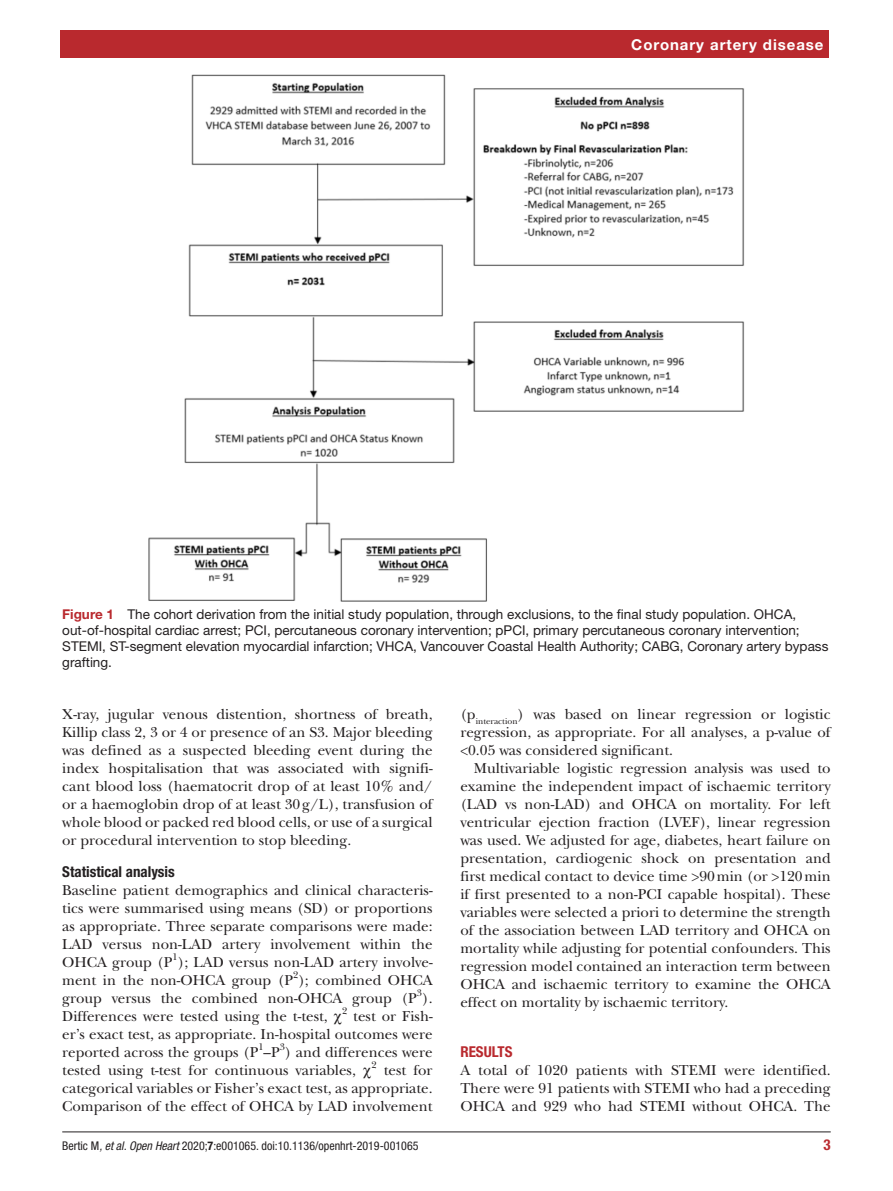
<style>
.page{position:relative;width:893px;height:1191px;background:#fff}
.page>*{position:absolute;margin:0;border:0;box-sizing:border-box;transform-origin:0 0}
.t1{font:15px/18px "New Baskerville";color:#231f20;text-align:justify}
.t2{font:700 15px "Helvetica Neue LT Std";letter-spacing:.065em;color:#fff}
.t3{font:700 condensed 15px "Helvetica Neue LT Std";color:#231f20}
.t4{font:700 condensed 15px "Helvetica Neue LT Std";color:#b9292e}
.t5{font:13.5px/16.2px "Helvetica Neue LT Std";color:#231f20}
.t6{font:condensed 12px "Helvetica Neue LT Std";color:#231f20}
.t7{font:9.9px "New Baskerville";color:#231f20}
.s1{font-weight:700;color:#b9292e}
.s2{font-style:italic}
.s3{font-weight:700}
</style>
<div class="page">
<hr style="left:62px;top:1131px;width:769px;height:1px;background:#231f20">
<div style="left:61px;top:31px;width:768px;height:27px;background:#b9292e"></div>
<img style="left:149px;top:74px;width:595px;height:527px">
<p class="t2" style="left:631px;top:35px;width:194px">Coronary artery disease</p>
<p class="t5" style="left:62px;top:606px;width:768px"><span class="s1">Figure 1</span> The cohort derivation from the initial study population, through exclusions, to the final study population. OHCA, out-of-hospital cardiac arrest; PCI, percutaneous coronary intervention; pPCI, primary percutaneous coronary intervention; STEMI, ST-segment elevation myocardial infarction; VHCA, Vancouver Coastal Health Authority; CABG, Coronary artery bypass grafting.</p>
<p class="t1" style="left:62px;top:705px;width:372px">X-ray, jugular venous distention, shortness of breath, Killip class 2, 3 or 4 or presence of an S3. Major bleeding was defined as a suspected bleeding event during the index hospitalisation that was associated with signifi&shy;cant blood loss (haematocrit drop of at least 10% and/ or a haemoglobin drop of at least 30g/L), transfusion of whole blood or packed red blood cells, or use of a surgical or procedural intervention to stop bleeding.</p>
<p class="t3" style="left:62px;top:862px;width:114px">Statistical analysis</p>
<p class="t1" style="left:62px;top:881px;width:372px">Baseline patient demographics and clinical characteris&shy;tics were summarised using means (SD) or proportions as appropriate. Three separate comparisons were made:<br>LAD versus non-LAD artery involvement within the OHCA group (P<sup>1</sup>); LAD versus non-LAD artery involve&shy;ment in the non-OHCA group (P ); combined OHCA</p>
<p class="t1" style="left:460px;top:705px;width:372px">(p<sub>interaction</sub>) was based on linear regression or logistic regression, as appropriate. For all analyses, a p-value of &lt;0.05 was considered significant.</p>
<p class="t1" style="left:460px;top:759px;width:372px;text-indent:14px">Multivariable logistic regression analysis was used to examine the independent impact of ischaemic territory (LAD vs non-LAD) and OHCA on mortality. For left ventricular ejection fraction (LVEF), linear regression was used. We adjusted for age, diabetes, heart failure on presentation, cardiogenic shock on presentation and first medical contact to device time &gt;90min (or &gt;120min if first presented to a non-PCI capable hospital). These variables were selected a priori to determine the strength of the association between LAD territory and OHCA on mortality while adjusting for potential confounders. This regression model contained an interaction term between OHCA and ischaemic territory to examine the OHCA effect on mortality by ischaemic territory.</p>
<p class="t4" style="left:460px;top:1042px;width:54px">Results</p>
<p class="t1" style="left:460px;top:1061px;width:372px">A total of 1020 patients with STEMI were identified.<br>There were 91 patients with STEMI who had a preceding OHCA and 929 who had STEMI without OHCA. The</p>
<p class="t7" style="left:293px;top:969px;width:7px">2</p>
<p class="t1" style="left:62px;top:989px;width:372px">group versus the combined non-OHCA group (P<sup>3</sup>).<br>Differences were tested using the t-test,</p>
<p class="t7" style="left:342px;top:1005px;width:7px">2</p>
<p class="t1" style="left:62px;top:1007px;width:372px;text-indent:291px">test or Fish&shy;er’s exact test, as appropriate. In-hospital outcomes were reported across the groups (P –P ) and differences were</p>
<p class="t7" style="left:258px;top:1041px;width:7px">1</p>
<p class="t7" style="left:280px;top:1041px;width:7px">3</p>
<p class="t1" style="left:62px;top:1061px;width:295px">tested using t-test for continuous variables,</p>
<p class="t7" style="left:371px;top:1059px;width:7px">2</p>
<p class="t1" style="left:62px;top:1061px;width:372px;text-indent:321px">test for categorical variables or Fisher’s exact test, as appropriate.<br>Comparison of the effect of OHCA by LAD involvement</p>
<p class="t6" style="left:62px;top:1139px;width:358px">Bertic M<span class="s2">, et al. Open Heart</span> 2020;<span class="s3">7</span>:e001065. doi:10.1136/openhrt-2019-001065</p>
<p class="t4" style="left:823px;top:1135px;width:9px">3</p>
</div>
